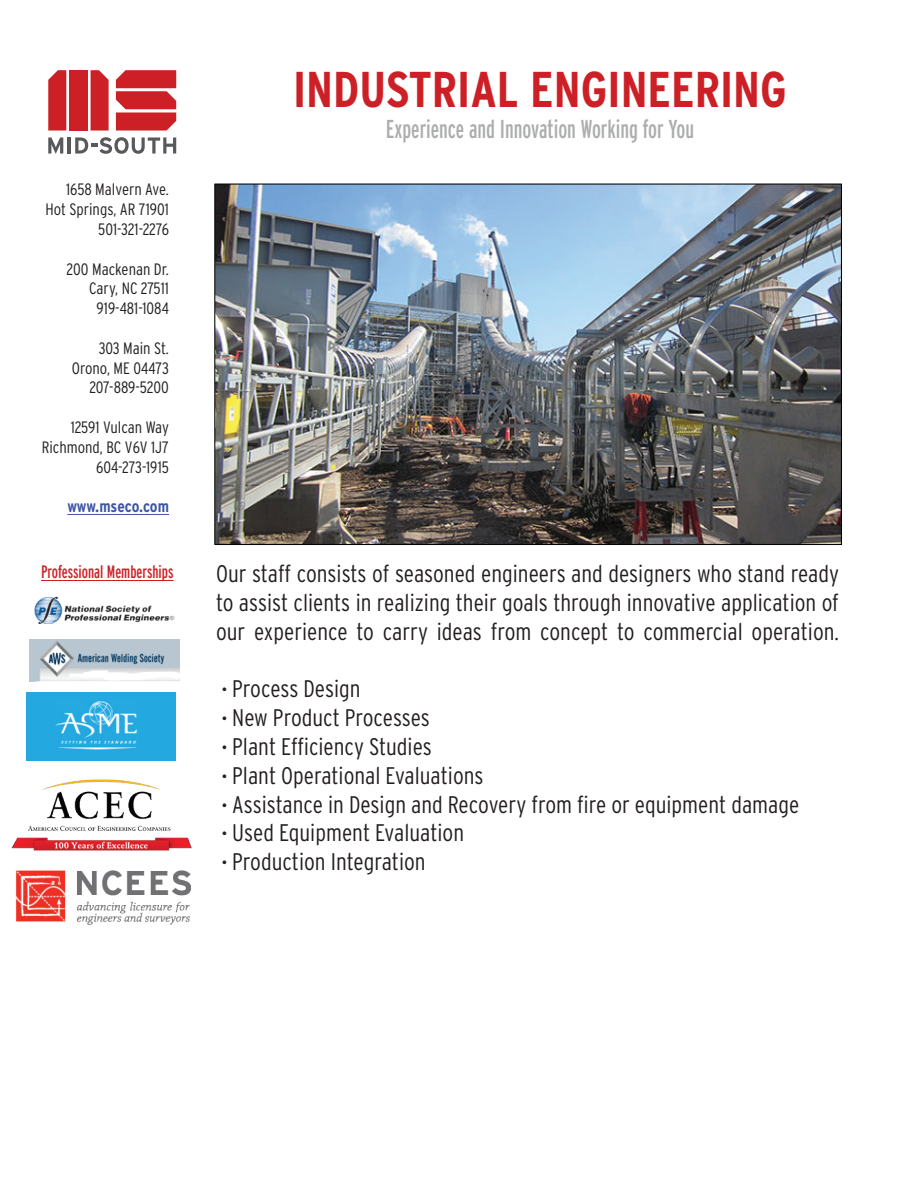
<style>
.page{position:relative;width:918px;height:1188px;background:#fff}
.page>*{position:absolute;margin:0;border:0;box-sizing:border-box;transform-origin:0 0}
.t1{font:700 condensed 50.25px "Interstate";color:#cd2026}
.t2{font:extra-condensed 25.95px "Interstate";color:#acadad}
.t3{font:300 condensed 24px/28.8px "Interstate";color:#231f20;text-align:justify}
.t4{font:extra-condensed 18px "Interstate";color:#cd2026}
.t5{font:300 condensed 16.5px/19.8px "Interstate";color:#231f20;text-align:right}
.t6{font:700 condensed 16.5px "Interstate";color:#3d55a4}
.s1{font-size:21px}
</style>
<div class="page">
<svg style="left:48px;top:70px;width:18px;height:61px"></svg>
<div style="left:69px;top:70px;width:19px;height:61px;background:#cd2026"></div>
<svg style="left:91px;top:70px;width:18px;height:61px"></svg>
<svg style="left:116px;top:70px;width:60px;height:61px;background:#d54348"></svg>
<svg style="left:48px;top:137px;width:15px;height:17px"></svg>
<hr style="left:68px;top:137px;width:3px;height:17px;background:#58595b">
<svg style="left:75px;top:137px;width:101px;height:17px"></svg>
<hr style="left:41px;top:580px;width:133px;height:1px;background:#cd2026">
<img style="left:27px;top:692px;width:148px;height:69px">
<img style="left:34px;top:596px;width:141px;height:28px">
<img style="left:30px;top:639px;width:150px;height:42px">
<img style="left:11px;top:779px;width:181px;height:72px">
<img style="left:16px;top:870px;width:174px;height:54px">
<hr style="left:67px;top:514px;width:102px;height:1px;background:#3d55a4">
<img style="left:216px;top:186px;width:624px;height:357px">
<p class="t5" style="left:45px;top:180px;width:125px">1658 Malvern Ave.<br>Hot Springs, AR 71901<br>501-321-2276</p>
<p class="t5" style="left:67px;top:259px;width:104px">200 Mackenan Dr.<br>Cary, NC 27511<br>919-481-1084</p>
<p class="t5" style="left:72px;top:338px;width:99px">303 Main St.<br>Orono, ME 04473<br>207-889-5200</p>
<p class="t5" style="left:42px;top:417px;width:129px">12591 Vulcan Way<br>Richmond, BC V6V 1J7<br>604-273-1915</p>
<p class="t6" style="left:67px;top:496px;width:103px">www.mseco.com</p>
<p class="t4" style="left:41px;top:561px;width:134px">Professional Memberships</p>
<h1 class="t1" style="left:293px;top:59px;width:495px">INDUSTRIAL ENGINEERING</h1>
<p class="t2" style="left:386px;top:113px;width:310px">Experience and Innovation Working for You</p>
<p class="t3" style="left:216px;top:559px;width:625px">Our staff consists of seasoned engineers and designers who stand ready to assist clients in realizing their goals through innovative application of our experience to carry ideas from concept to commercial operation.</p>
<p class="t3" style="left:221px;top:674px;width:141px"><span class="s1">•</span> Process Design</p>
<p class="t3" style="left:221px;top:703px;width:210px"><span class="s1">•</span> New Product Processes</p>
<p class="t3" style="left:221px;top:732px;width:212px"><span class="s1">•</span> Plant Efficiency Studies</p>
<p class="t3" style="left:221px;top:761px;width:264px"><span class="s1">•</span> Plant Operational Evaluations</p>
<p class="t3" style="left:221px;top:789px;width:580px"><span class="s1">•</span> Assistance in Design and Recovery from fire or equipment damage</p>
<p class="t3" style="left:221px;top:818px;width:245px"><span class="s1">•</span> Used Equipment Evaluation</p>
<p class="t3" style="left:221px;top:847px;width:206px"><span class="s1">•</span> Production Integration</p>
</div>
